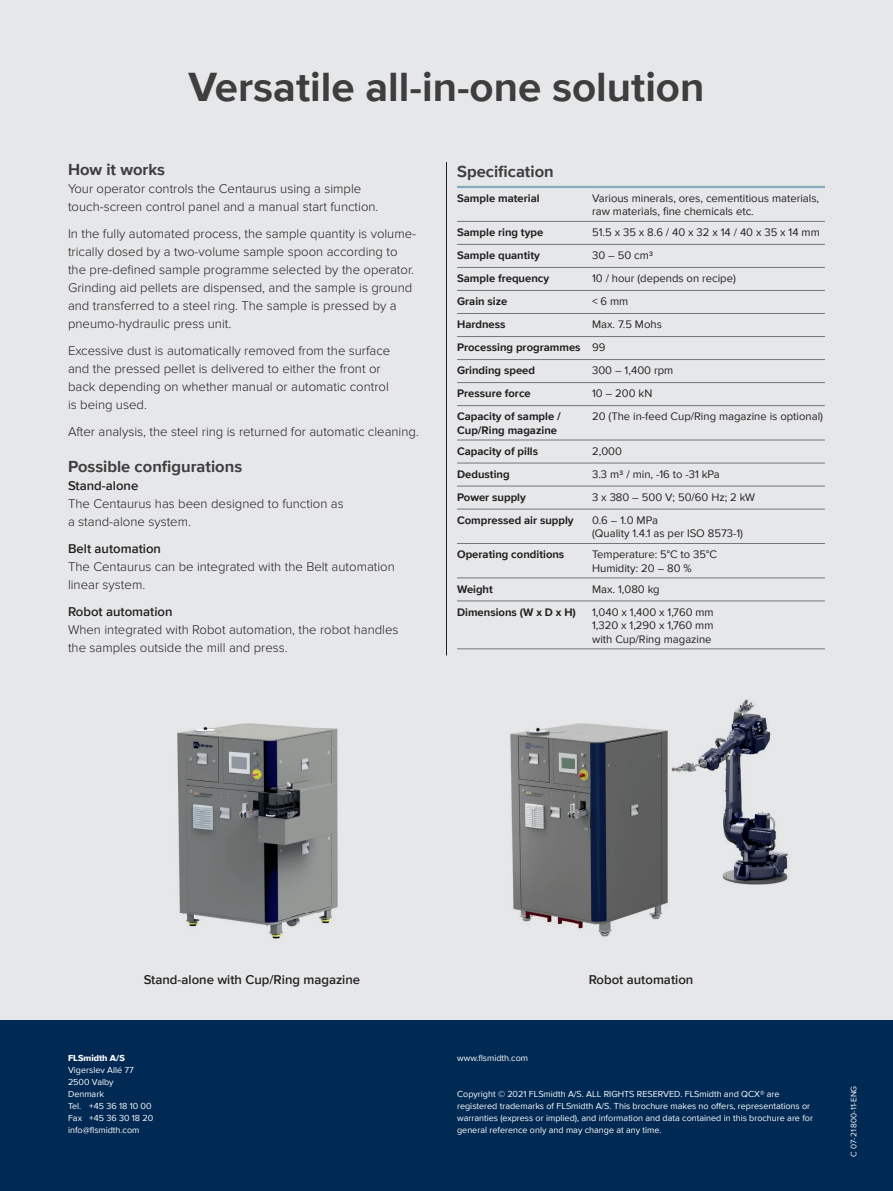
<style>
.page{position:relative;width:893px;height:1191px;background:#e6e7e9}
.page>*{position:absolute;margin:0;border:0;box-sizing:border-box;transform-origin:0 0}
.t1{font:700 42px "Proxima Nova";color:#3e3e3f}
.t2{font:700 16.5px "Proxima Nova";color:#3e3e3f}
.t3{font:300 13.2px/18px "Proxima Nova";color:#231f20}
.t4{font:600 13.2px "Proxima Nova";color:#231f20}
.t5{font:11.25px/13.5px "Proxima Nova";color:#231f20}
.t6{font:700 11.25px/23px "Proxima Nova";color:#231f20}
.t7{font:9px/12px "Proxima Nova";color:#fff}
.t8{font:9px "Proxima Nova Extrabld";color:#fff}
.t9{font:8.25px "Proxima Nova";color:#fff}
.s1{font-weight:400}
</style>
<div class="page">
<div style="left:0;top:1020px;width:893px;height:171px;background:#002954"></div>
<img style="left:177px;top:723px;width:161px;height:216px">
<img style="left:510px;top:698px;width:279px;height:239px">
<hr style="left:446px;top:162px;width:1px;height:493px;background:#231f20">
<hr style="left:457px;top:186px;width:135px;height:2px;background:#81adbc">
<hr style="left:592px;top:186px;width:233px;height:2px;background:#81adbc">
<hr style="left:457px;top:221px;width:135px;height:1px;background:#73777b">
<hr style="left:592px;top:221px;width:233px;height:1px;background:#73777b">
<hr style="left:457px;top:244px;width:135px;height:1px;background:#73777b">
<hr style="left:592px;top:244px;width:233px;height:1px;background:#73777b">
<hr style="left:457px;top:267px;width:135px;height:1px;background:#73777b">
<hr style="left:592px;top:267px;width:233px;height:1px;background:#73777b">
<hr style="left:457px;top:290px;width:135px;height:1px;background:#73777b">
<hr style="left:592px;top:290px;width:233px;height:1px;background:#73777b">
<hr style="left:457px;top:313px;width:135px;height:1px;background:#73777b">
<hr style="left:592px;top:313px;width:233px;height:1px;background:#73777b">
<hr style="left:457px;top:336px;width:135px;height:1px;background:#73777b">
<hr style="left:592px;top:336px;width:233px;height:1px;background:#73777b">
<hr style="left:457px;top:359px;width:135px;height:1px;background:#73777b">
<hr style="left:592px;top:359px;width:233px;height:1px;background:#73777b">
<hr style="left:457px;top:382px;width:135px;height:1px;background:#73777b">
<hr style="left:592px;top:382px;width:233px;height:1px;background:#73777b">
<hr style="left:457px;top:405px;width:135px;height:1px;background:#73777b">
<hr style="left:592px;top:405px;width:233px;height:1px;background:#73777b">
<hr style="left:457px;top:440px;width:135px;height:1px;background:#73777b">
<hr style="left:592px;top:440px;width:233px;height:1px;background:#73777b">
<hr style="left:457px;top:463px;width:135px;height:1px;background:#73777b">
<hr style="left:592px;top:463px;width:233px;height:1px;background:#73777b">
<hr style="left:457px;top:486px;width:135px;height:1px;background:#73777b">
<hr style="left:592px;top:486px;width:233px;height:1px;background:#73777b">
<hr style="left:457px;top:509px;width:135px;height:1px;background:#73777b">
<hr style="left:592px;top:509px;width:233px;height:1px;background:#73777b">
<hr style="left:457px;top:543px;width:135px;height:1px;background:#73777b">
<hr style="left:592px;top:543px;width:233px;height:1px;background:#73777b">
<hr style="left:457px;top:577px;width:135px;height:1px;background:#73777b">
<hr style="left:592px;top:577px;width:233px;height:1px;background:#73777b">
<hr style="left:457px;top:600px;width:135px;height:1px;background:#73777b">
<hr style="left:592px;top:600px;width:233px;height:1px;background:#73777b">
<hr style="left:457px;top:648px;width:135px;height:1px;background:#73777b">
<hr style="left:592px;top:648px;width:233px;height:1px;background:#73777b">
<h1 class="t1" style="left:189px;top:56px;width:517px">Versatile all-in-one solution</h1>
<p class="t2" style="left:68px;top:157px;width:99px">How it works</p>
<p class="t3" style="left:68px;top:180px;width:312px">Your operator controls the Centaurus using a simple touch-screen control panel and a manual start function.</p>
<p class="t3" style="left:68px;top:225px;width:350px">In the fully automated process, the sample quantity is volume&shy;trically dosed by a two-volume sample spoon according to the pre-defined sample programme selected by the operator.<br>Grinding aid pellets are dispensed, and the sample is ground and transferred to a steel ring. The sample is pressed by a pneumo-hydraulic press unit.</p>
<p class="t3" style="left:68px;top:342px;width:324px">Excessive dust is automatically removed from the surface and the pressed pellet is delivered to either the front or back depending on whether manual or automatic control is being used.</p>
<p class="t3" style="left:68px;top:423px;width:352px">After analysis, the steel ring is returned for automatic cleaning.</p>
<p class="t2" style="left:68px;top:454px;width:176px">Possible configurations</p>
<p class="t4" style="left:68px;top:476px;width:72px">Stand-alone</p>
<p class="t3" style="left:68px;top:495px;width:277px">The Centaurus has been designed to function as a stand-alone system.</p>
<p class="t4" style="left:68px;top:539px;width:95px">Belt automation</p>
<p class="t3" style="left:68px;top:558px;width:328px">The Centaurus can be integrated with the Belt automation linear system.</p>
<p class="t4" style="left:68px;top:602px;width:106px">Robot automation</p>
<p class="t3" style="left:68px;top:621px;width:332px">When integrated with Robot automation, the robot handles the samples outside the mill and press.</p>
<p class="t2" style="left:457px;top:159px;width:98px">Specification</p>
<p class="t6" style="left:457px;top:186px;width:84px">Sample material</p>
<p class="t5" style="left:592px;top:191px;width:229px">Various minerals, ores, cementitious materials, raw materials, fine chemicals etc.</p>
<p class="t6" style="left:457px;top:221px;width:88px">Sample ring type</p>
<p class="t5" style="left:592px;top:225px;width:229px">51.5 x 35 x 8.6 / 40 x 32 x 14 / 40 x 35 x 14 mm</p>
<p class="t6" style="left:457px;top:244px;width:84px">Sample quantity</p>
<p class="t5" style="left:592px;top:248px;width:63px">30 – 50 cm3</p>
<p class="t6" style="left:457px;top:267px;width:94px">Sample frequency</p>
<p class="t5" style="left:592px;top:271px;width:145px">10 / hour (depends on recipe)</p>
<p class="t6" style="left:457px;top:290px;width:52px">Grain size</p>
<p class="t5" style="left:592px;top:294px;width:38px">&lt; 6 mm</p>
<p class="t6" style="left:457px;top:313px;width:50px">Hardness</p>
<p class="t6" style="left:457px;top:313px;width:206px;text-indent:135px"><span class="s1">Max. 7.5 Mohs<br></span>Processing programmes <span class="s1">99<br></span>Grinding speed</p>
<p class="t5" style="left:592px;top:363px;width:83px">300 – 1,400 rpm</p>
<p class="t6" style="left:457px;top:382px;width:75px">Pressure force</p>
<p class="t5" style="left:592px;top:386px;width:62px">10 – 200 kN</p>
<p class="t6" style="left:457px;top:410px;width:105px;line-height:13.5px">Capacity of sample /<br>Cup/Ring magazine</p>
<p class="t5" style="left:592px;top:409px;width:232px">20 (The in-feed Cup/Ring magazine is optional)</p>
<p class="t6" style="left:457px;top:439px;width:82px">Capacity of pills</p>
<p class="t5" style="left:592px;top:444px;width:31px">2,000</p>
<p class="t6" style="left:457px;top:462px;width:54px">Dedusting</p>
<p class="t5" style="left:592px;top:467px;width:129px">3.3 m3 / min, -16 to -31 kPa</p>
<p class="t6" style="left:457px;top:485px;width:70px">Power supply</p>
<p class="t5" style="left:592px;top:490px;width:164px">3 x 380 – 500 V; 50/60 Hz; 2 kW</p>
<p class="t6" style="left:457px;top:508px;width:118px">Compressed air supply</p>
<p class="t5" style="left:592px;top:513px;width:152px">0.6 – 1.0 MPa<br>(Quality 1.4.1 as per ISO 8573-1)</p>
<p class="t6" style="left:457px;top:543px;width:109px">Operating conditions</p>
<p class="t5" style="left:592px;top:547px;width:126px">Temperature: 5°C to 35°C<br>Humidity: 20 – 80 %</p>
<p class="t6" style="left:457px;top:577px;width:37px">Weight</p>
<p class="t5" style="left:592px;top:582px;width:69px">Max. 1,080 kg</p>
<p class="t6" style="left:457px;top:600px;width:120px">Dimensions (W x D x H)</p>
<p class="t5" style="left:592px;top:605px;width:123px;text-align:justify">1,040 x 1,400 x 1,760 mm 1,320 x 1,290 x 1,760 mm with Cup/Ring magazine</p>
<p class="t4" style="left:144px;top:970px;width:218px">Stand-alone with Cup/Ring magazine</p>
<p class="t4" style="left:589px;top:970px;width:106px">Robot automation</p>
<p class="t8" style="left:68px;top:1051px;width:58px">FLSmidth A/S</p>
<p class="t7" style="left:68px;top:1063px;width:87px">Vigerslev Allé 77<br>2500 Valby<br>Denmark<br>Tel. +45 36 18 10 00<br>Fax +45 36 30 18 20 info@flsmidth.com</p>
<p class="t7" style="left:457px;top:1051px;width:73px">www.flsmidth.com</p>
<p class="t7" style="left:457px;top:1087px;width:357px">Copyright © 2021 FLSmidth A/S. ALL RIGHTS RESERVED. FLSmidth and QCX® are registered trademarks of FLSmidth A/S. This brochure makes no offers, representations or warranties (express or implied), and information and data contained in this brochure are for general reference only and may change at any time.</p>
<p class="t9" style="left:847px;top:1156px;width:73px;rotate:-90deg">C 07-21 800-11-ENG</p>
</div>
